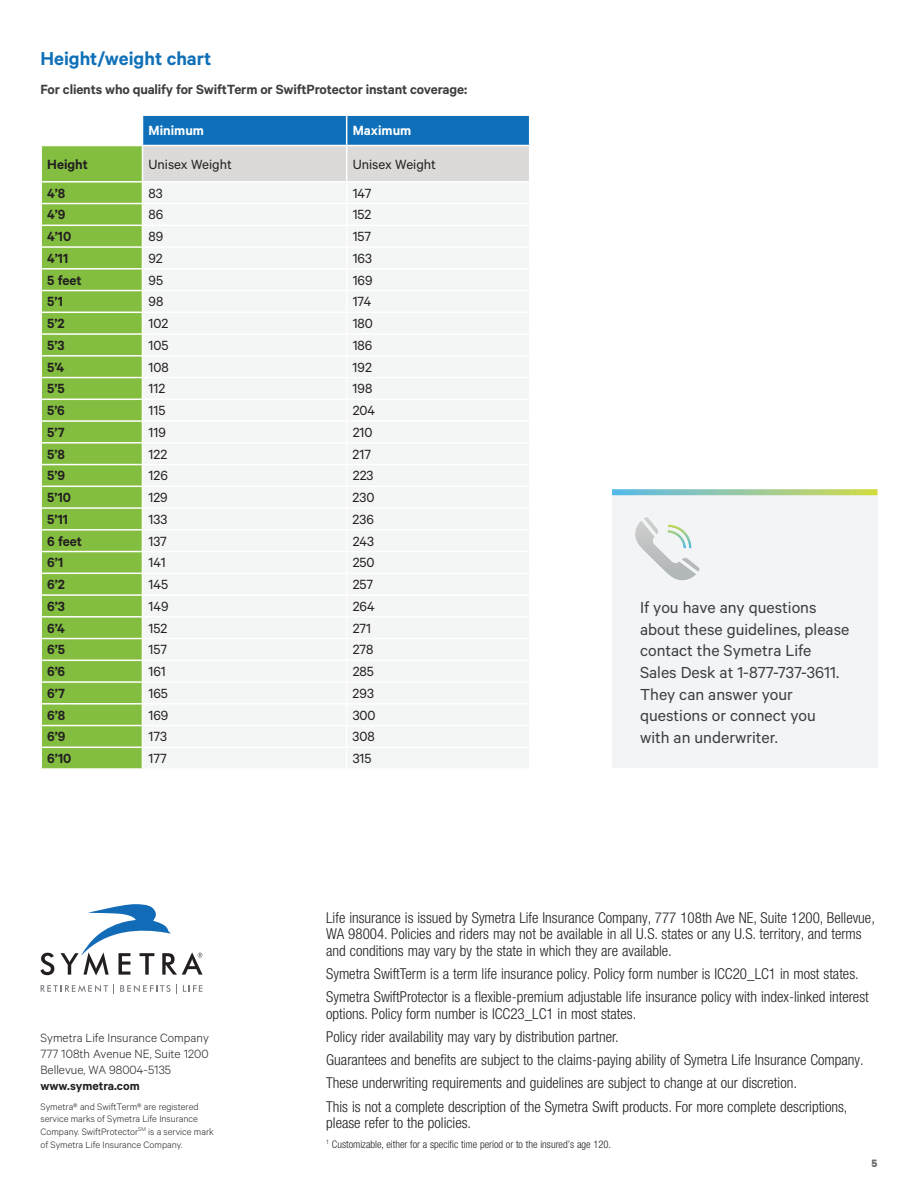
<style>
.page{position:relative;width:918px;height:1188px;background:#fff}
.page>*{position:absolute;margin:0;border:0;box-sizing:border-box;transform-origin:0 0}
.t1{font:600 21px "Calibre";color:#0f70b9}
.t2{font:18px/21.6px "Calibre";color:#3d3e40}
.t3{font:300 condensed 15px/23.2px "Helvetica Neue LT Pro";color:#231f20}
.t4{font:15px "Calibre";color:#231f20}
.t5{font:600 15px "Calibre";color:#231f20}
.t6{font:600 15px "Calibre";letter-spacing:-.01em;color:#3d3e40}
.t7{font:600 15px "Calibre";color:#fff}
.t8{font:300 13.5px/16.2px "Calibre";color:#231f20;text-align:justify}
.t9{font:600 13.5px "Calibre";color:#231f20}
.t10{font:700 12px "Calibre";color:#6b6c6f}
.t11{font:300 10.5px/12.6px "Calibre";color:#231f20}
.t12{font:300 condensed 10.5px "Helvetica Neue LT Pro";color:#231f20}
</style>
<div class="page">
<svg style="left:41px;top:984px;width:73px;height:9px"></svg>
<svg style="left:120px;top:984px;width:57px;height:9px"></svg>
<svg style="left:183px;top:985px;width:19px;height:7px"></svg>
<svg style="left:41px;top:953px;width:13px;height:22px"></svg>
<svg style="left:61px;top:904px;width:141px;height:71px"></svg>
<div style="left:42px;top:146px;width:100px;height:622px;background:#83be40"></div>
<hr style="left:40px;top:181px;width:307px;height:2px;background:#fff">
<hr style="left:40px;top:203px;width:307px;height:1px;background:#fff">
<hr style="left:40px;top:225px;width:307px;height:1px;background:#fff">
<hr style="left:40px;top:246px;width:307px;height:2px;background:#fff">
<hr style="left:40px;top:268px;width:307px;height:2px;background:#fff">
<hr style="left:40px;top:290px;width:307px;height:1px;background:#fff">
<hr style="left:40px;top:312px;width:307px;height:1px;background:#fff">
<hr style="left:40px;top:333px;width:307px;height:2px;background:#fff">
<hr style="left:40px;top:355px;width:307px;height:2px;background:#fff">
<hr style="left:40px;top:377px;width:307px;height:1px;background:#fff">
<hr style="left:40px;top:399px;width:307px;height:1px;background:#fff">
<hr style="left:40px;top:420px;width:307px;height:2px;background:#fff">
<hr style="left:40px;top:442px;width:307px;height:2px;background:#fff">
<hr style="left:40px;top:464px;width:307px;height:1px;background:#fff">
<hr style="left:40px;top:486px;width:307px;height:1px;background:#fff">
<hr style="left:40px;top:507px;width:307px;height:2px;background:#fff">
<hr style="left:40px;top:529px;width:307px;height:2px;background:#fff">
<hr style="left:40px;top:551px;width:307px;height:1px;background:#fff">
<hr style="left:40px;top:573px;width:307px;height:1px;background:#fff">
<hr style="left:40px;top:594px;width:307px;height:2px;background:#fff">
<hr style="left:40px;top:616px;width:307px;height:2px;background:#fff">
<hr style="left:40px;top:638px;width:307px;height:1px;background:#fff">
<hr style="left:40px;top:660px;width:307px;height:1px;background:#fff">
<hr style="left:40px;top:681px;width:102px;height:2px;background:#fff">
<svg style="left:142px;top:116px;width:388px;height:652px"></svg>
<hr style="left:40px;top:703px;width:102px;height:2px;background:#fff">
<hr style="left:40px;top:725px;width:102px;height:1px;background:#fff">
<hr style="left:40px;top:747px;width:102px;height:1px;background:#fff">
<hr style="left:142px;top:703px;width:205px;height:2px;background:#fff">
<hr style="left:142px;top:725px;width:205px;height:1px;background:#fff">
<hr style="left:142px;top:747px;width:205px;height:1px;background:#fff">
<hr style="left:347px;top:703px;width:183px;height:2px;background:#fff">
<hr style="left:347px;top:725px;width:183px;height:1px;background:#fff">
<hr style="left:347px;top:747px;width:183px;height:1px;background:#fff">
<div style="left:612px;top:491px;width:266px;height:277px;background:#f3f4f5"></div>
<svg style="left:612px;top:489px;width:266px;height:6px;background:#9bcba0"></svg>
<img style="left:635px;top:521px;width:61px;height:59px">
<img style="left:644px;top:517px;width:14px;height:18px">
<img style="left:682px;top:558px;width:18px;height:14px">
<img style="left:668px;top:525px;width:24px;height:23px">
<img style="left:668px;top:530px;width:18px;height:18px">
<h1 class="t1" style="left:41px;top:51px;width:172px">Height/weight chart</h1>
<p class="t6" style="left:41px;top:84px;width:428px">For clients who qualify for SwiftTerm or SwiftProtector instant coverage:</p>
<p class="t7" style="left:149px;top:125px;width:57px">Minimum</p>
<p class="t7" style="left:353px;top:125px;width:60px">Maximum</p>
<p class="t5" style="left:47px;top:159px;width:42px">Height</p>
<p class="t4" style="left:149px;top:159px;width:85px">Unisex Weight</p>
<p class="t4" style="left:353px;top:159px;width:85px">Unisex Weight</p>
<p class="t5" style="left:47px;top:188px;width:19px">4’8</p>
<p class="t4" style="left:149px;top:188px;width:16px">83</p>
<p class="t4" style="left:353px;top:188px;width:20px">147</p>
<p class="t5" style="left:47px;top:209px;width:20px">4’9</p>
<p class="t4" style="left:149px;top:209px;width:16px">86</p>
<p class="t4" style="left:353px;top:209px;width:20px">152</p>
<p class="t5" style="left:47px;top:231px;width:26px">4’10</p>
<p class="t4" style="left:149px;top:231px;width:16px">89</p>
<p class="t4" style="left:353px;top:231px;width:20px">157</p>
<p class="t5" style="left:47px;top:253px;width:23px">4’11</p>
<p class="t4" style="left:149px;top:253px;width:16px">92</p>
<p class="t4" style="left:353px;top:253px;width:21px">163</p>
<p class="t5" style="left:47px;top:275px;width:36px">5 feet</p>
<p class="t4" style="left:149px;top:275px;width:16px">95</p>
<p class="t4" style="left:353px;top:275px;width:21px">169</p>
<p class="t5" style="left:47px;top:296px;width:17px">5’1</p>
<p class="t4" style="left:149px;top:296px;width:16px">98</p>
<p class="t4" style="left:353px;top:296px;width:20px">174</p>
<p class="t5" style="left:47px;top:318px;width:19px">5’2</p>
<p class="t4" style="left:149px;top:318px;width:21px">102</p>
<p class="t4" style="left:353px;top:318px;width:22px">180</p>
<p class="t5" style="left:47px;top:340px;width:19px">5’3</p>
<p class="t4" style="left:149px;top:340px;width:22px">105</p>
<p class="t4" style="left:353px;top:340px;width:21px">186</p>
<p class="t5" style="left:47px;top:362px;width:19px">5’4</p>
<p class="t4" style="left:149px;top:362px;width:22px">108</p>
<p class="t4" style="left:353px;top:362px;width:21px">192</p>
<p class="t5" style="left:47px;top:383px;width:19px">5’5</p>
<p class="t4" style="left:149px;top:383px;width:18px">112</p>
<p class="t4" style="left:353px;top:383px;width:21px">198</p>
<p class="t5" style="left:47px;top:405px;width:19px">5’6</p>
<p class="t4" style="left:149px;top:405px;width:18px">115</p>
<p class="t4" style="left:353px;top:405px;width:24px">204</p>
<p class="t5" style="left:47px;top:427px;width:19px">5’7</p>
<p class="t4" style="left:149px;top:427px;width:19px">119</p>
<p class="t4" style="left:353px;top:427px;width:21px">210</p>
<p class="t5" style="left:47px;top:449px;width:19px">5’8</p>
<p class="t4" style="left:149px;top:449px;width:20px">122</p>
<p class="t4" style="left:353px;top:449px;width:20px">217</p>
<p class="t5" style="left:47px;top:470px;width:19px">5’9</p>
<p class="t4" style="left:149px;top:470px;width:21px">126</p>
<p class="t4" style="left:353px;top:470px;width:22px">223</p>
<p class="t5" style="left:47px;top:492px;width:25px">5’10</p>
<p class="t4" style="left:149px;top:492px;width:21px">129</p>
<p class="t4" style="left:353px;top:492px;width:23px">230</p>
<p class="t5" style="left:47px;top:514px;width:22px">5’11</p>
<p class="t4" style="left:149px;top:514px;width:20px">133</p>
<p class="t4" style="left:353px;top:514px;width:23px">236</p>
<p class="t5" style="left:47px;top:536px;width:36px">6 feet</p>
<p class="t4" style="left:149px;top:536px;width:20px">137</p>
<p class="t4" style="left:353px;top:536px;width:23px">243</p>
<p class="t5" style="left:47px;top:557px;width:18px">6’1</p>
<p class="t4" style="left:149px;top:557px;width:19px">141</p>
<p class="t4" style="left:353px;top:557px;width:24px">250</p>
<p class="t5" style="left:47px;top:579px;width:19px">6’2</p>
<p class="t4" style="left:149px;top:579px;width:21px">145</p>
<p class="t4" style="left:353px;top:579px;width:22px">257</p>
<p class="t5" style="left:47px;top:601px;width:19px">6’3</p>
<p class="t4" style="left:149px;top:601px;width:22px">149</p>
<p class="t4" style="left:353px;top:601px;width:24px">264</p>
<p class="t5" style="left:47px;top:623px;width:19px">6’4</p>
<p class="t4" style="left:149px;top:623px;width:20px">152</p>
<p class="t4" style="left:353px;top:623px;width:20px">271</p>
<p class="t5" style="left:47px;top:644px;width:19px">6’5</p>
<p class="t4" style="left:149px;top:644px;width:20px">157</p>
<p class="t4" style="left:353px;top:644px;width:22px">278</p>
<p class="t5" style="left:47px;top:666px;width:19px">6’6</p>
<p class="t4" style="left:149px;top:666px;width:19px">161</p>
<p class="t4" style="left:353px;top:666px;width:23px">285</p>
<p class="t5" style="left:47px;top:688px;width:19px">6’7</p>
<p class="t4" style="left:149px;top:688px;width:21px">165</p>
<p class="t4" style="left:353px;top:688px;width:23px">293</p>
<p class="t5" style="left:47px;top:710px;width:20px">6’8</p>
<p class="t4" style="left:149px;top:710px;width:21px">169</p>
<p class="t4" style="left:353px;top:710px;width:25px">300</p>
<p class="t5" style="left:47px;top:731px;width:20px">6’9</p>
<p class="t4" style="left:149px;top:731px;width:20px">173</p>
<p class="t4" style="left:353px;top:731px;width:24px">308</p>
<p class="t5" style="left:47px;top:753px;width:26px">6’10</p>
<p class="t4" style="left:149px;top:753px;width:20px">177</p>
<p class="t4" style="left:353px;top:753px;width:20px">315</p>
<p class="t2" style="left:640px;top:598px;width:211px">If you have any questions about these guidelines, please contact the Symetra Life<br>Sales Desk at 1-877-737-3611.<br>They can answer your questions or connect you with an underwriter.</p>
<p class="t8" style="left:41px;top:1030px;width:170px">Symetra Life Insurance Company 777 108th Avenue NE, Suite 1200<br>Bellevue, WA 98004-5135</p>
<p class="t9" style="left:41px;top:1081px;width:101px">www.symetra.com</p>
<p class="t11" style="left:41px;top:1101px;width:175px">Symetra® and SwiftTerm® are registered service marks of Symetra Life Insurance Company. SwiftProtector<sup>SM</sup> is a service mark of Symetra Life Insurance Company.</p>
<p class="t3" style="left:326px;top:910px;width:550px;line-height:16.5px">Life insurance is issued by Symetra Life Insurance Company, 777 108th Ave NE, Suite 1200, Bellevue,<br>WA 98004. Policies and riders may not be available in all U.S. states or any U.S. territory, and terms and conditions may vary by the state in which they are available.</p>
<p class="t3" style="left:326px;top:963px;width:544px">Symetra SwiftTerm is a term life insurance policy. Policy form number is ICC20_LC1 in most states.<br>Symetra SwiftProtector is a flexible-premium adjustable life insurance policy with index-linked interest</p>
<p class="t3" style="left:326px;top:1003px;width:539px">options. Policy form number is ICC23_LC1 in most states.<br>Policy rider availability may vary by distribution partner.<br>Guarantees and benefits are subject to the claims-paying ability of Symetra Life Insurance Company.<br>These underwriting requirements and guidelines are subject to change at our discretion.<br>This is not a complete description of the Symetra Swift products. For more complete descriptions,</p>
<p class="t3" style="left:326px;top:1113px;width:146px">please refer to the policies.</p>
<p class="t12" style="left:326px;top:1140px;width:286px"><sup>1</sup> Customizable, either for a specific time period or to the insured’s age 120.</p>
<p class="t10" style="left:872px;top:1156px;width:7px">5</p>
</div>
